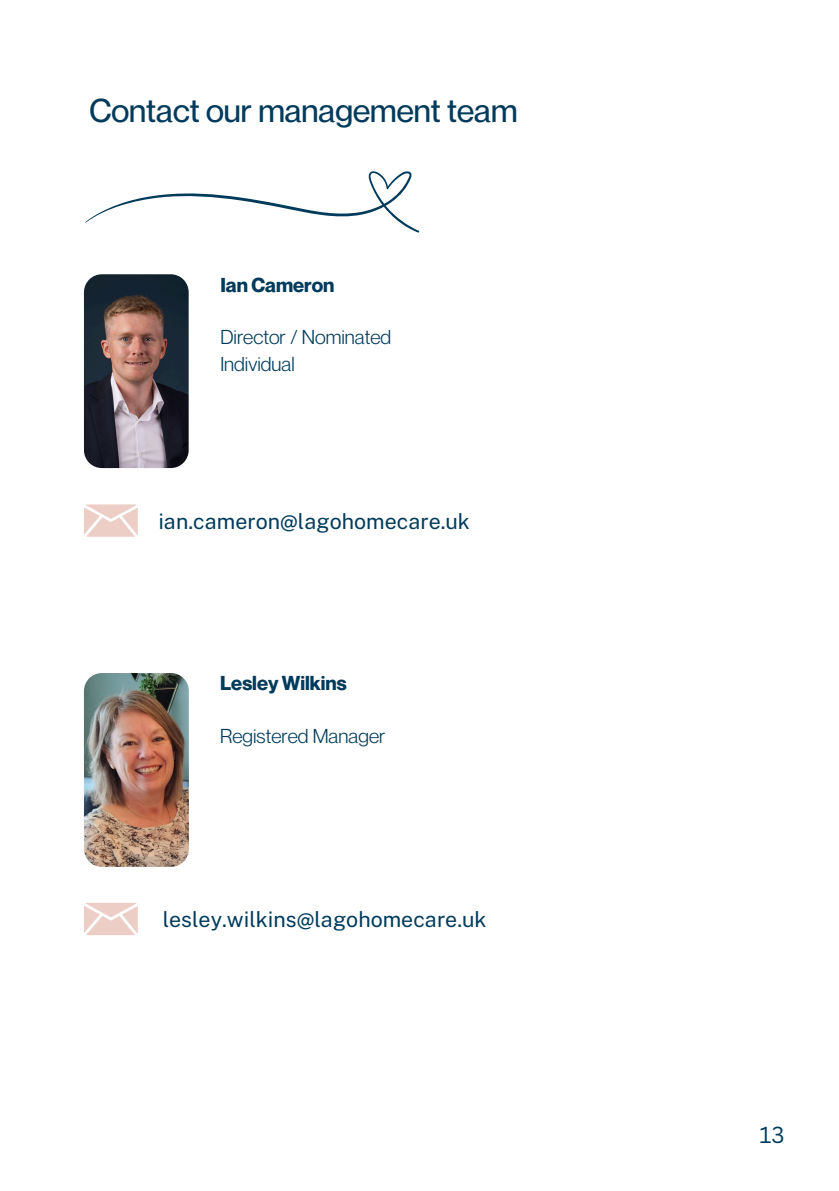
<style>
.page{position:relative;width:839px;height:1191px;background:#fff}
.page>*{position:absolute;margin:0;border:0;box-sizing:border-box;transform-origin:0 0}
.t1{font:500 32.2px "Neue Montreal";color:#003b5c}
.t2{font:22.6px "Canva Sans";color:#003b5c}
.t3{font:21.4px "Public Sans";color:#003b5c}
.t4{font:19.8px/26.4px "Neue Montreal";color:#003b5c}
.t5{font:700 19.8px "Neue Montreal";color:#003b5c}
</style>
<div class="page">
<svg style="left:84px;top:504px;width:54px;height:33px"></svg>
<svg style="left:85px;top:171px;width:335px;height:62px"></svg>
<img style="left:84px;top:274px;width:105px;height:194px">
<img style="left:84px;top:673px;width:105px;height:194px">
<svg style="left:84px;top:903px;width:54px;height:32px"></svg>
<p class="t1" style="left:89px;top:91px;width:430px">Contact our management team</p>
<h2 class="t5" style="left:220px;top:272px;width:116px">Ian Cameron</h2>
<p class="t4" style="left:220px;top:324px;width:172px">Director / Nominated<br>Individual</p>
<h1 class="t3" style="left:158px;top:508px;width:313px">ian.cameron@lagohomecare.uk</h1>
<p class="t5" style="left:220px;top:671px;width:128px">Lesley Wilkins</p>
<p class="t4" style="left:220px;top:723px;width:167px">Registered Manager</p>
<h2 class="t3" style="left:163px;top:907px;width:325px">lesley.wilkins@lagohomecare.uk</h2>
<p class="t2" style="left:759px;top:1119px;width:27px">13</p>
</div>
